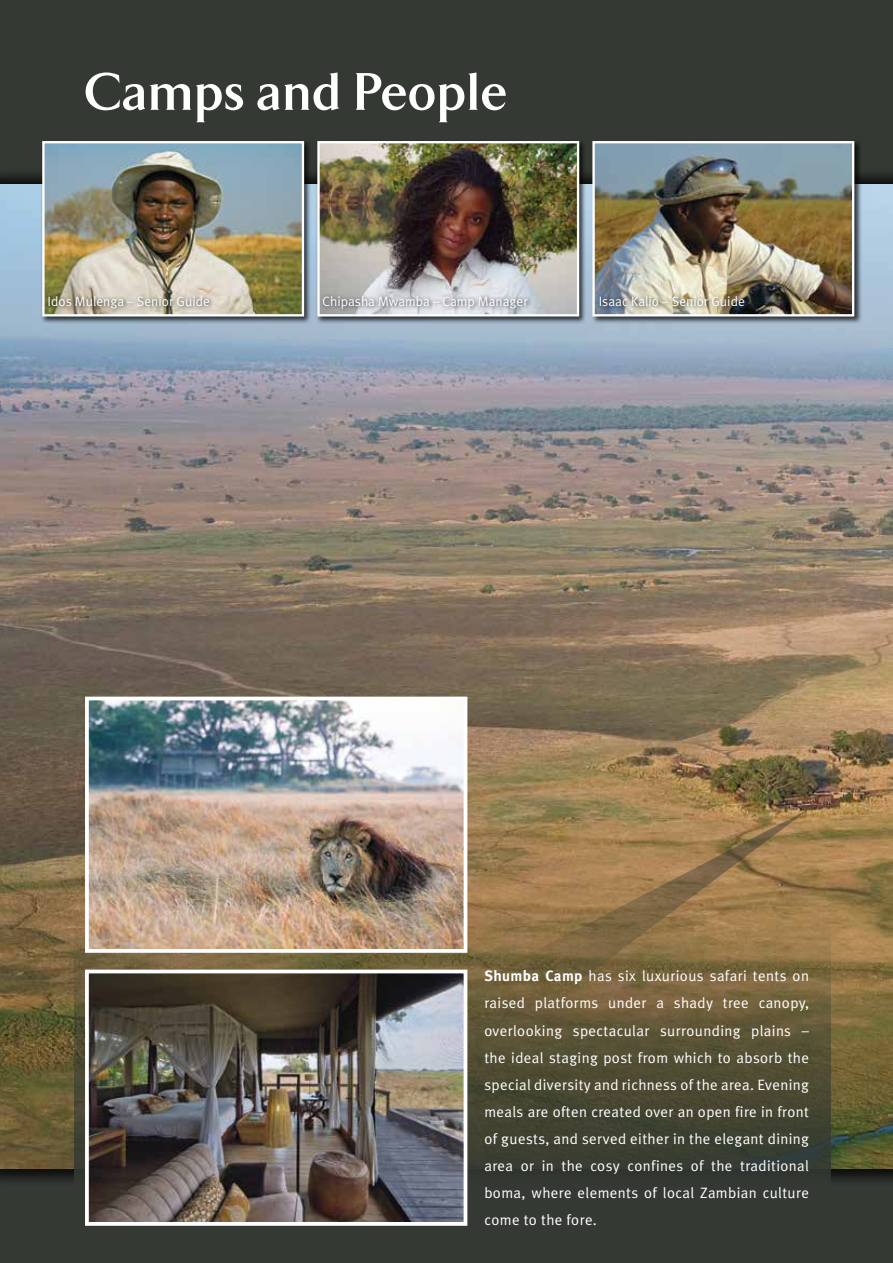
<style>
.page{position:relative;width:893px;height:1263px;background:#343933}
.page>*{position:absolute;margin:0;border:0;box-sizing:border-box;transform-origin:0 0}
.t1{font:700 54px "Arrow";letter-spacing:.025em;color:#fff}
.t2{font:15px/27px "Meta Plus Normal";letter-spacing:.025em;color:#fff;text-align:justify}
.t3{font:13.5px "Meta Plus Normal";color:#fff}
.s1{font-family:"Meta Plus";font-weight:700}
</style>
<div class="page">
<img style="left:0;top:184px;width:893px;height:984px">
<svg style="left:74px;top:873px;width:757px;height:343px"></svg>
<svg style="left:475px;top:809px;width:334px;height:173px;background:#96784c"></svg>
<img style="left:90px;top:974px;width:372px;height:247px">
<div style="left:85px;top:969px;width:382px;height:257px;border:4px solid #fff"></div>
<img style="left:90px;top:702px;width:372px;height:246px">
<div style="left:85px;top:697px;width:382px;height:256px;border:4px solid #fff"></div>
<div style="left:316px;top:139px;width:271px;height:185px;background:#000;opacity:.75"></div>
<img style="left:320px;top:144px;width:256px;height:169px">
<div style="left:317px;top:141px;width:262px;height:175px;border:2px solid #fff"></div>
<div style="left:591px;top:139px;width:271px;height:185px;background:#000;opacity:.75"></div>
<img style="left:595px;top:144px;width:256px;height:169px">
<div style="left:592px;top:141px;width:262px;height:175px;border:2px solid #fff"></div>
<div style="left:597px;top:293px;width:153px;height:19px;background:#000;opacity:.75"></div>
<div style="left:320px;top:293px;width:214px;height:21px;background:#000;opacity:.75"></div>
<div style="left:41px;top:139px;width:271px;height:185px;background:#000;opacity:.75"></div>
<img style="left:45px;top:144px;width:256px;height:169px">
<div style="left:42px;top:141px;width:262px;height:175px;border:2px solid #fff"></div>
<div style="left:46px;top:293px;width:169px;height:21px;background:#000;opacity:.75"></div>
<h1 class="t1" style="left:85px;top:62px;width:423px">Camps and People</h1>
<p class="t3" style="left:48px;top:293px;width:164px">Idos Mulenga – Senior Guide</p>
<p class="t3" style="left:323px;top:293px;width:207px">Chipasha Mwamba – Camp Manager</p>
<p class="t3" style="left:599px;top:293px;width:148px">Isaac Kalio – Senior Guide</p>
<p class="t2" style="left:484px;top:962px;width:326px"><span class="s1">Shumba Camp</span> has six luxurious safari tents on raised platforms under a shady tree canopy, overlooking spectacular surrounding plains – the ideal staging post from which to absorb the special diversity and richness of the area. Evening meals are often created over an open fire in front of guests, and served either in the elegant dining area or in the cosy confines of the traditional boma, where elements of local Zambian culture come to the fore.</p>
</div>
